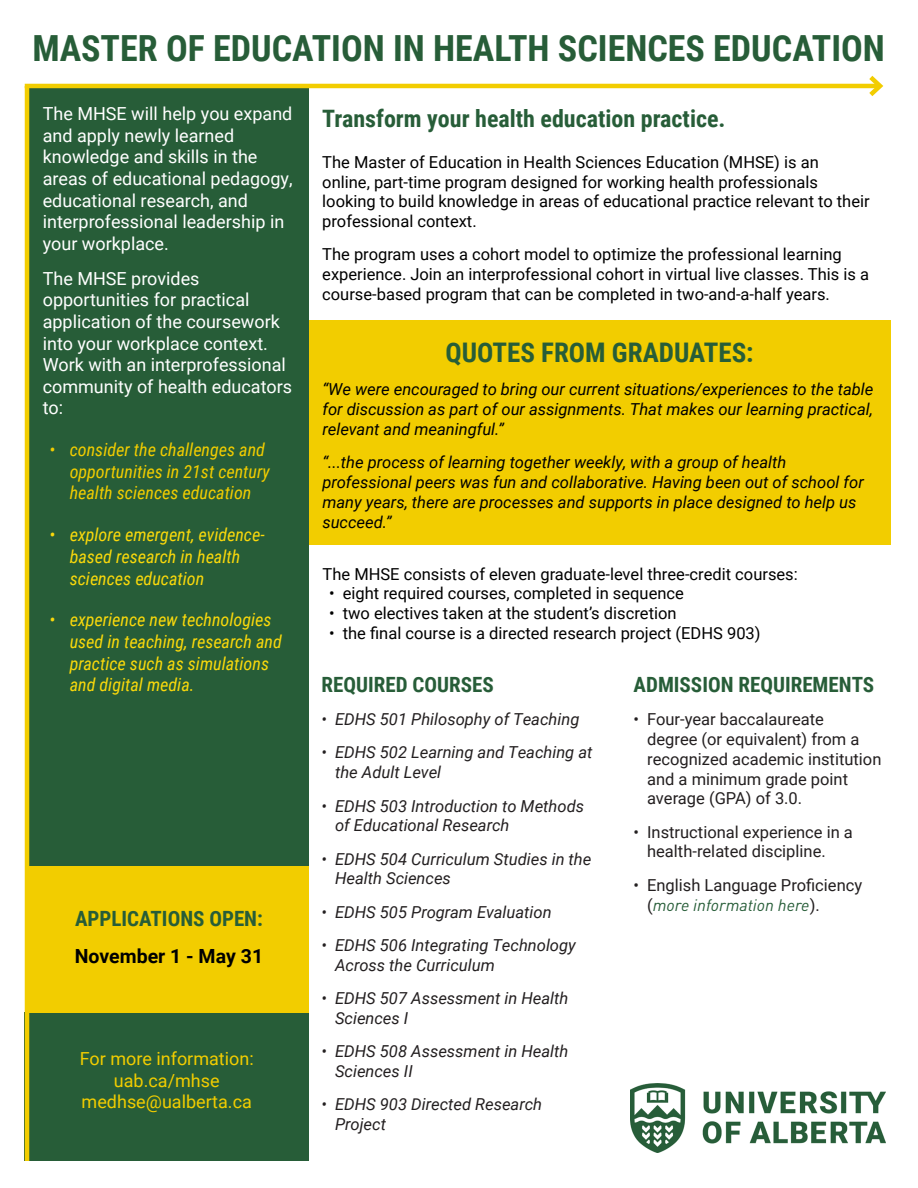
<style>
.page{position:relative;width:918px;height:1188px;background:#fff}
.page>*{position:absolute;margin:0;border:0;box-sizing:border-box;transform-origin:0 0}
.t1{font:700 36px "Roboto Condensed";color:#275d38}
.t2{font:700 27px "Roboto Condensed";color:#275d38}
.t3{font:700 24px "Roboto Condensed";color:#275d38}
.t4{font:700 21px "Roboto Condensed";color:#275d38}
.t5{font:700 19.5px "Roboto";color:#000}
.t6{font:18px/21.6px "Roboto";color:#fff}
.t7{font:italic 18px/21.6px "Roboto Condensed";color:#fad90b}
.t8{font:italic 18px/21.6px "Roboto Condensed";color:#f2cd00}
.t9{font:18px "Roboto";color:#f2cd00}
.t10{font:16.5px/19.8px "Roboto";color:#000}
.t11{font:italic 16.5px/19.8px "Roboto";color:#000;text-align:justify}
.t12{font:italic 16.5px/19.8px "Roboto";color:#231f20}
.t13{font:16.5px/19.8px "Roboto";color:#231f20}
.s1{font-family:"DIN Pro";font-style:italic;color:#275d38}
</style>
<div class="page">
<div style="left:25px;top:1013px;width:284px;height:148px;background:#275d38"></div>
<div style="left:29px;top:866px;width:280px;height:147px;background:#f2cd00"></div>
<div style="left:29px;top:88px;width:280px;height:778px;background:#275d38"></div>
<hr style="left:25px;top:84px;width:855px;height:4px;background:#f2cd00">
<svg style="left:864px;top:75px;width:20px;height:22px"></svg>
<hr style="left:25px;top:86px;width:4px;height:1075px;background:#f2cd00">
<div style="left:309px;top:320px;width:581px;height:224px;background:#f2cd00"></div>
<img style="left:631px;top:1083px;width:255px;height:70px">
<p class="t1" style="left:32px;top:23px;width:854px">MASTER OF EDUCATION IN HEALTH SCIENCES EDUCATION</p>
<p class="t6" style="left:43px;top:102px;width:251px">The MHSE will help you expand and apply newly learned knowledge and skills in the areas of educational pedagogy, educational research, and interprofessional leadership in your workplace.</p>
<p class="t6" style="left:43px;top:267px;width:251px">The MHSE provides opportunities for practical application of the coursework into your workplace context.<br>Work with an interprofessional community of health educators to:</p>
<p class="t8" style="left:70px;top:438px;width:202px;text-indent:-20px">• consider the challenges and opportunities in 21st century health sciences education</p>
<p class="t7" style="left:70px;top:523px;width:197px;text-indent:-20px">• explore emergent, evidence&shy;based research in health sciences education</p>
<p class="t7" style="left:70px;top:608px;width:214px;text-indent:-20px">• experience new technologies used in teaching, research and practice such as simulations and digital media.</p>
<p class="t4" style="left:75px;top:903px;width:189px">APPLICATIONS OPEN:</p>
<p class="t5" style="left:75px;top:942px;width:190px">November 1 - May 31</p>
<p class="t9" style="left:80px;top:1046px;width:175px">For more information:</p>
<p class="t9" style="left:114px;top:1068px;width:107px">uab.ca/mhse</p>
<p class="t9" style="left:82px;top:1089px;width:172px">medhse@ualberta.ca</p>
<p class="t3" style="left:322px;top:102px;width:405px">Transform your health education practice.</p>
<p class="t10" style="left:322px;top:151px;width:549px">The Master of Education in Health Sciences Education (MHSE) is an online, part-time program designed for working health professionals looking to build knowledge in areas of educational practice relevant to their professional context.</p>
<p class="t10" style="left:322px;top:244px;width:548px">The program uses a cohort model to optimize the professional learning experience. Join an interprofessional cohort in virtual live classes. This is a course-based program that can be completed in two-and-a-half years.</p>
<p class="t2" style="left:446px;top:333px;width:310px">QUOTES FROM GRADUATES:</p>
<p class="t11" style="left:322px;top:379px;width:553px">“We were encouraged to bring our current situations/experiences to the table for discussion as part of our assignments. That makes our learning practical, relevant and meaningful.”</p>
<p class="t11" style="left:322px;top:452px;width:543px;text-align:left">“...the process of learning together weekly, with a group of health professional peers was fun and collaborative. Having been out of school for many years, there are processes and supports in place designed to help us succeed.”</p>
<p class="t10" style="left:323px;top:563px;width:477px">The MHSE consists of eleven graduate-level three-credit courses:</p>
<p class="t10" style="left:329px;top:583px;width:356px">• eight required courses, completed in sequence</p>
<p class="t10" style="left:329px;top:603px;width:349px">• two electives taken at the student’s discretion</p>
<p class="t10" style="left:329px;top:623px;width:433px">• the final course is a directed research project (EDHS 903)</p>
<p class="t4" style="left:322px;top:670px;width:174px">REQUIRED COURSES</p>
<p class="t12" style="left:322px;top:709px;width:259px">• EDHS 501 Philosophy of Teaching</p>
<p class="t12" style="left:335px;top:742px;width:259px;text-indent:-14px">• EDHS 502 Learning and Teaching at the Adult Level</p>
<p class="t12" style="left:335px;top:795px;width:251px;text-indent:-14px">• EDHS 503 Introduction to Methods of Educational Research</p>
<p class="t12" style="left:335px;top:848px;width:258px;text-indent:-14px">• EDHS 504 Curriculum Studies in the<br>Health Sciences</p>
<p class="t12" style="left:322px;top:901px;width:232px">• EDHS 505 Program Evaluation</p>
<p class="t12" style="left:335px;top:935px;width:242px;text-indent:-14px">• EDHS 506 Integrating Technology<br>Across the Curriculum</p>
<p class="t12" style="left:335px;top:988px;width:235px;text-indent:-14px">• EDHS 507 Assessment in Health<br>Sciences I</p>
<p class="t12" style="left:335px;top:1041px;width:235px;text-indent:-14px">• EDHS 508 Assessment in Health<br>Sciences II</p>
<p class="t12" style="left:335px;top:1094px;width:209px;text-indent:-14px">• EDHS 903 Directed Research<br>Project</p>
<p class="t4" style="left:634px;top:670px;width:242px">ADMISSION REQUIREMENTS</p>
<p class="t13" style="left:647px;top:709px;width:236px;text-indent:-14px">• Four-year baccalaureate<br>degree (or equivalent) from a recognized academic institution and a minimum grade point average (GPA) of 3.0.</p>
<p class="t13" style="left:647px;top:821px;width:207px;text-indent:-14px">• Instructional experience in a health-related discipline.</p>
<p class="t13" style="left:647px;top:874px;width:217px;text-indent:-14px">• English Language Proficiency (<span class="s1">more information here</span>).</p>
</div>
